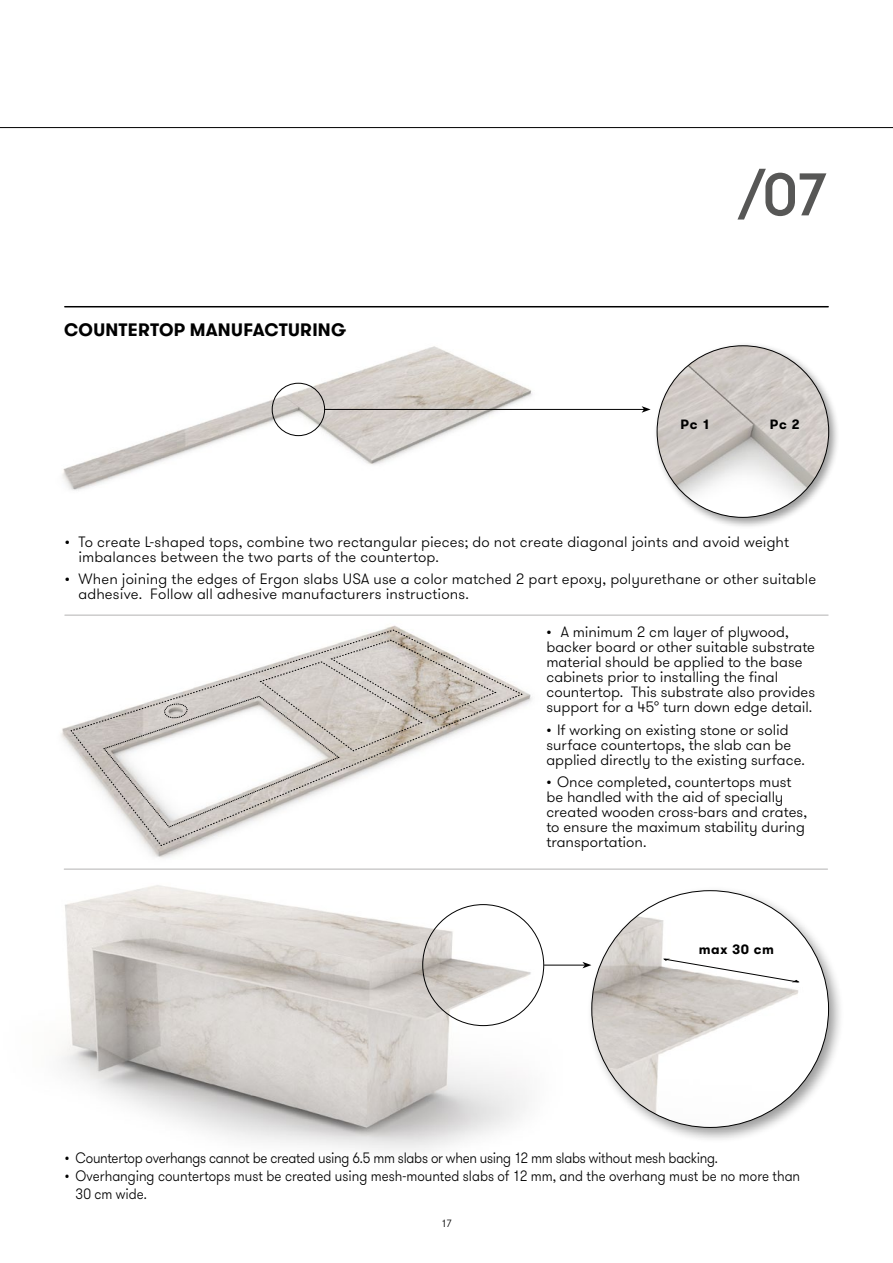
<style>
.page{position:relative;width:893px;height:1263px;background:#fff}
.page>*{position:absolute;margin:0;border:0;box-sizing:border-box;transform-origin:0 0}
.t1{font:500 60px "GT Walsheim";color:#575756}
.t2{font:700 18px "GT Walsheim";letter-spacing:.01em;color:#000}
.t3{font:300 15px/15px "GT Walsheim";color:#000}
.t4{font:300 15px/18px "GT Walsheim";color:#000;scale:.9 1}
.t5{font:300 15px "GT Walsheim";letter-spacing:-.02em;color:#000;scale:.9 1}
.t6{font:700 13.5px "GT Walsheim";letter-spacing:.05em;color:#000}
.t7{font:300 10.5px "GT Walsheim";color:#000}
</style>
<div class="page">
<hr style="left:0;top:127px;width:893px;height:1px;background:#000">
<img style="left:61px;top:614px;width:500px;height:255px">
<svg style="left:72px;top:630px;width:448px;height:215px"></svg>
<img style="left:62px;top:306px;width:510px;height:185px">
<div style="left:653px;top:342px;width:187px;height:187px;background:#000;opacity:.4"></div>
<img style="left:657px;top:346px;width:172px;height:171px;border-radius:86px">
<div style="left:586px;top:885px;width:259px;height:259px;background:#000;opacity:.4"></div>
<img style="left:592px;top:891px;width:236px;height:236px;border-radius:118px">
<img style="left:62px;top:885px;width:568px;height:266px">
<div style="left:272px;top:383px;width:53px;height:53px;border:1px solid #000;border-radius:50%"></div>
<hr style="left:324px;top:409px;width:320px;height:1px;background:#000">
<svg style="left:642px;top:406px;width:9px;height:7px"></svg>
<hr style="left:544px;top:965px;width:41px;height:1px;background:#000">
<svg style="left:582px;top:962px;width:9px;height:6px"></svg>
<hr style="left:64px;top:869px;width:763px;height:1px;background:#b3b2b2">
<hr style="left:65px;top:306px;width:763px;height:1px;background:#000">
<hr style="left:65px;top:615px;width:763px;height:1px;background:#b3b2b2">
<svg style="left:663px;top:959px;width:137px;height:23px"></svg>
<p class="t2" style="left:64px;top:318px;width:283px">COUNTERTOP MANUFACTURING</p>
<h1 class="t1" style="left:738px;top:156px;width:93px">/07</h1>
<p class="t6" style="left:680px;top:416px;width:31px">Pc 1</p>
<p class="t6" style="left:770px;top:416px;width:31px">Pc 2</p>
<p class="t3" style="left:78px;top:534px;width:712px;text-indent:-14px">• To create L-shaped tops, combine two rectangular pieces; do not create diagonal joints and avoid weight imbalances between the two parts of the countertop.</p>
<p class="t3" style="left:78px;top:571px;width:739px;text-indent:-14px">• When joining the edges of Ergon slabs USA use a color matched 2 part epoxy, polyurethane or other suitable adhesive. Follow all adhesive manufacturers instructions.</p>
<p class="t3" style="left:546px;top:624px;width:270px">• A minimum 2 cm layer of plywood, backer board or other suitable substrate material should be applied to the base cabinets prior to installing the final countertop. This substrate also provides support for a 45° turn down edge detail.</p>
<p class="t3" style="left:546px;top:722px;width:260px">• If working on existing stone or solid surface countertops, the slab can be applied directly to the existing surface.</p>
<p class="t3" style="left:546px;top:774px;width:262px">• Once completed, countertops must be handled with the aid of specially created wooden cross-bars and crates, to ensure the maximum stability during transportation.</p>
<p class="t6" style="left:699px;top:940px;width:77px">max 30 cm</p>
<p class="t5" style="left:65px;top:1148px;width:727px">• Countertop overhangs cannot be created using 6.5 mm slabs or when using 12 mm slabs without mesh backing.</p>
<p class="t4" style="left:75px;top:1166px;width:807px;text-indent:-11px">• Overhanging countertops must be created using mesh-mounted slabs of 12 mm, and the overhang must be no more than<br>30 cm wide.</p>
<p class="t7" style="left:441px;top:1216px;width:12px">17</p>
</div>
